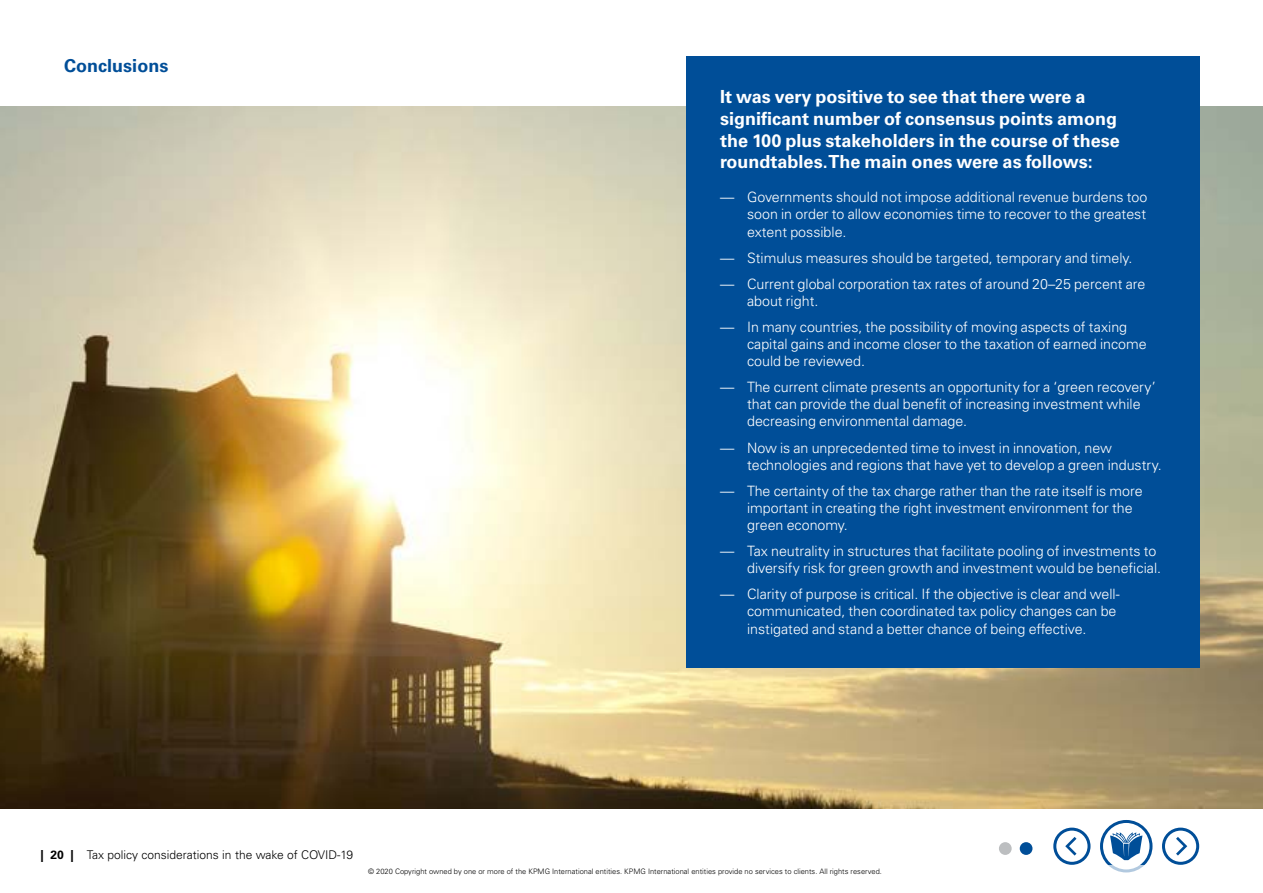
<style>
.page{position:relative;width:1263px;height:893px;background:#fff}
.page>*{position:absolute;margin:0;border:0;box-sizing:border-box;transform-origin:0 0}
.t1{font:700 18px/21.6px "Univers LT Std";color:#fff}
.t2{font:700 18px "Univers LT Std";color:#004e98}
.t3{font:300 14.25px/17.1px "Univers LT Std";color:#fff}
.t4{font:300 12px "Univers LT Std";color:#000}
.t5{font:300 7.5px "Univers LT Std";color:#000}
.s1{font-weight:700}
</style>
<div class="page">
<div style="left:1162px;top:828px;width:37px;height:37px;border:3px solid #004e98;border-radius:50%"></div>
<div style="left:1053px;top:828px;width:37px;height:37px;border:3px solid #004e98;border-radius:50%"></div>
<div style="left:1100px;top:820px;width:52px;height:52px;border:3px solid #004e98;border-radius:50%"></div>
<svg style="left:1110px;top:832px;width:32px;height:28px"></svg>
<svg style="left:1065px;top:837px;width:11px;height:18px"></svg>
<svg style="left:1176px;top:837px;width:11px;height:18px"></svg>
<img style="left:0;top:106px;width:1263px;height:702px">
<div style="left:1020px;top:842px;width:12px;height:13px;background:#004e98;border-radius:50%"></div>
<div style="left:999px;top:842px;width:13px;height:13px;background:#bcbec0;border-radius:50%"></div>
<div style="left:686px;top:56px;width:513px;height:611px;background:#004e98"></div>
<div style="left:0;top:865px;width:1263px;height:12px;background:#fff"></div>
<p class="t2" style="left:64px;top:55px;width:106px">Conclusions</p>
<p class="t1" style="left:720px;top:86px;width:401px">It was very positive to see that there were a significant number of consensus points among the 100 plus stakeholders in the course of these roundtables. The main ones were as follows:</p>
<p class="t3" style="left:747px;top:189px;width:402px;text-align:justify;text-indent:-27px">— Governments should not impose additional revenue burdens too soon in order to allow economies time to recover to the greatest extent possible.</p>
<p class="t3" style="left:720px;top:249px;width:414px">— Stimulus measures should be targeted, temporary and timely.</p>
<p class="t3" style="left:747px;top:275px;width:400px;text-indent:-27px">— Current global corporation tax rates of around 20–25 percent are about right.</p>
<p class="t3" style="left:747px;top:318px;width:401px;text-indent:-27px">— In many countries, the possibility of moving aspects of taxing capital gains and income closer to the taxation of earned income could be reviewed.</p>
<p class="t3" style="left:747px;top:379px;width:410px;text-indent:-27px">— The current climate presents an opportunity for a ‘green recovery’ that can provide the dual benefit of increasing investment while decreasing environmental damage.</p>
<p class="t3" style="left:747px;top:439px;width:416px;text-indent:-27px">— Now is an unprecedented time to invest in innovation, new technologies and regions that have yet to develop a green industry.</p>
<p class="t3" style="left:747px;top:482px;width:397px;text-indent:-27px">— The certainty of the tax charge rather than the rate itself is more important in creating the right investment environment for the green economy.</p>
<p class="t3" style="left:747px;top:542px;width:415px;text-indent:-27px">— Tax neutrality in structures that facilitate pooling of investments to diversify risk for green growth and investment would be beneficial.</p>
<p class="t3" style="left:747px;top:586px;width:374px;text-indent:-27px">— Clarity of purpose is critical. If the objective is clear and well&shy;communicated, then coordinated tax policy changes can be instigated and stand a better chance of being effective.</p>
<p class="t4" style="left:40px;top:847px;width:314px"><span class="s1">| 20 |</span> Tax policy considerations in the wake of COVID-19</p>
<p class="t5" style="left:368px;top:867px;width:515px">© 2020 Copyright owned by one or more of the KPMG International entities. KPMG International entities provide no services to clients. All rights reserved.</p>
</div>
